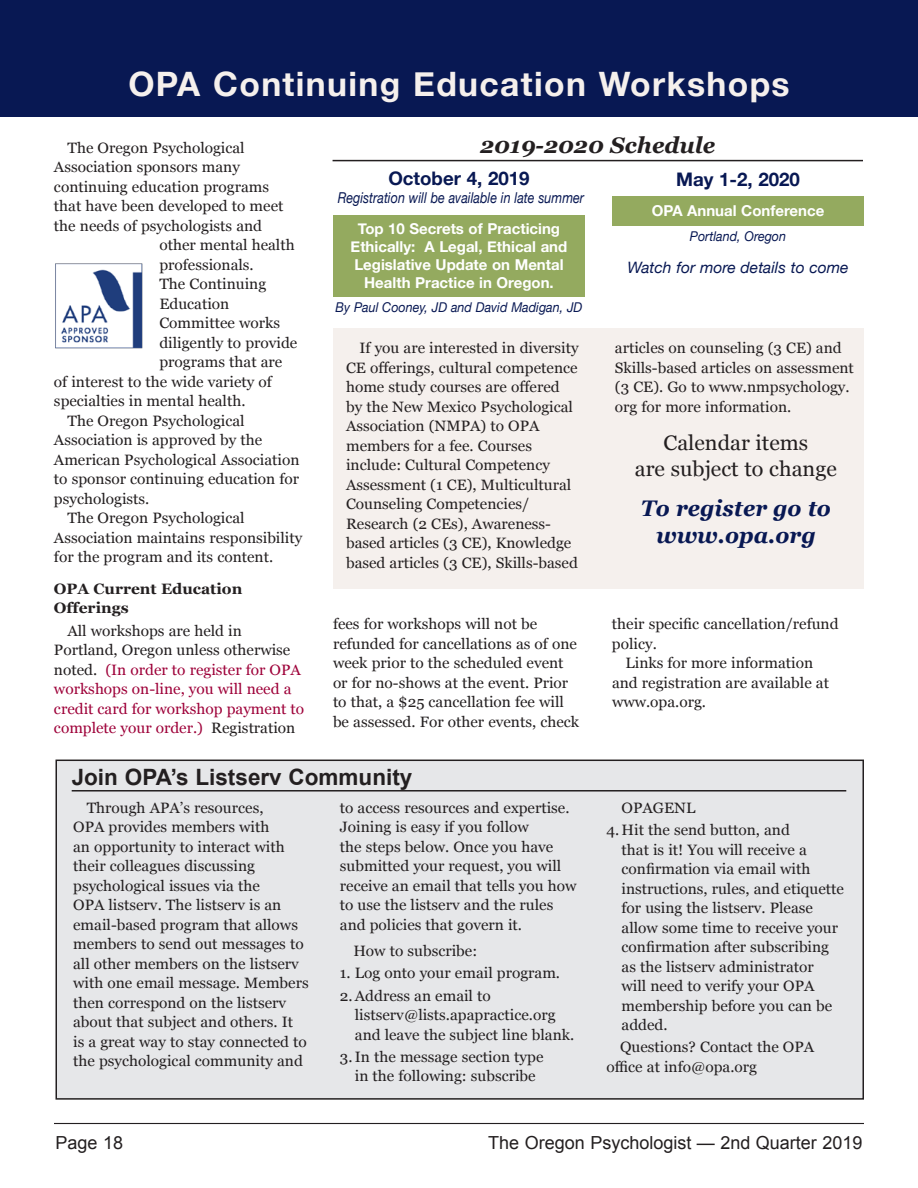
<style>
.page{position:relative;width:918px;height:1188px;background:#fff}
.page>*{position:absolute;margin:0;border:0;box-sizing:border-box;transform-origin:0 0}
.t1{font:700 33.6px "Helvetica Neue";letter-spacing:.04em;color:#f5f0ed}
.t2{font:700 22.5px "Arial";color:#231f20}
.t3{font:italic 700 22.5px/27px "Georgia";color:#081853;text-align:center}
.t4{font:italic 700 22.5px "Georgia";color:#231f20}
.t5{font:21px/25.2px "Georgia";color:#231f20;text-align:center}
.t6{font:700 18.75px "Helvetica Neue";color:#081853}
.t7{font:18px "Arial";color:#231f20}
.t8{font:italic 15.75px "Helvetica Neue";color:#081853}
.t9{font:15px/19.5px "Georgia";color:#231f20}
.t10{font:15px/19.5px "Georgia";color:#9e0039}
.t11{font:700 15px/18px "Helvetica Neue";color:#fff;text-align:center}
.t12{font:italic 15px "Helvetica Neue";color:#081853;scale:.84 1}
.t13{font:700 15px/19.5px "Georgia";color:#231f20}
.t14{font:italic 13.5px "Helvetica Neue";color:#081853;scale:.93 1}
.s1{color:#231f20}
</style>
<div class="page">
<div style="left:612px;top:197px;width:252px;height:29px;background:#94aa5f"></div>
<div style="left:333px;top:215px;width:252px;height:81px;background:#94aa5f"></div>
<hr style="left:333px;top:160px;width:530px;height:1px;background:#231f20">
<hr style="left:54px;top:1123px;width:810px;height:1px;background:#231f20">
<div style="left:0;top:0;width:918px;height:116px;background:#081853"></div>
<div style="left:333px;top:328px;width:531px;height:261px;background:#f5f0ed"></div>
<img style="left:55px;top:263px;width:88px;height:86px">
<div style="left:56px;top:760px;width:807px;height:339px;background:#e6e7e9"></div>
<div style="left:56px;top:760px;width:808px;height:340px;border:2px solid #231f20"></div>
<hr style="left:72px;top:790px;width:774px;height:2px;background:#231f20">
<h1 class="t1" style="left:128px;top:58px;width:663px">OPA Continuing Education Workshops</h1>
<p class="t9" style="left:68px;top:137px;width:179px">The Oregon Psychological</p>
<p class="t9" style="left:54px;top:157px;width:187px">Association sponsors many</p>
<p class="t9" style="left:54px;top:176px;width:217px">continuing education programs</p>
<p class="t9" style="left:54px;top:196px;width:231px">that have been developed to meet</p>
<p class="t9" style="left:54px;top:215px;width:210px">the needs of psychologists and</p>
<p class="t9" style="left:159px;top:235px;width:137px">other mental health</p>
<p class="t9" style="left:159px;top:254px;width:96px">professionals.</p>
<p class="t9" style="left:159px;top:274px;width:108px">The Continuing</p>
<p class="t9" style="left:159px;top:293px;width:71px">Education</p>
<p class="t9" style="left:159px;top:313px;width:122px">Committee works</p>
<p class="t9" style="left:159px;top:332px;width:140px">diligently to provide</p>
<p class="t9" style="left:159px;top:352px;width:124px">programs that are</p>
<p class="t9" style="left:54px;top:371px;width:219px">of interest to the wide variety of</p>
<p class="t9" style="left:54px;top:391px;width:193px">specialties in mental health.</p>
<p class="t9" style="left:68px;top:410px;width:179px">The Oregon Psychological</p>
<p class="t9" style="left:54px;top:430px;width:210px">Association is approved by the</p>
<p class="t9" style="left:54px;top:449px;width:247px">American Psychological Association</p>
<p class="t9" style="left:54px;top:469px;width:247px">to sponsor continuing education for</p>
<p class="t9" style="left:54px;top:488px;width:97px">psychologists.</p>
<p class="t9" style="left:68px;top:508px;width:179px">The Oregon Psychological</p>
<p class="t9" style="left:54px;top:527px;width:250px">Association maintains responsibility</p>
<p class="t9" style="left:54px;top:547px;width:221px">for the program and its content.</p>
<p class="t13" style="left:54px;top:578px;width:190px">OPA Current Education<br>Offerings</p>
<p class="t10" style="left:54px;top:620px;width:252px;text-indent:14px"><span class="s1">All workshops are held in Portland, Oregon unless otherwise noted.</span> (In order to register for OPA workshops on-line, you will need a credit card for workshop payment to complete your order.) <span class="s1">Registration</span></p>
<h2 class="t4" style="left:480px;top:129px;width:237px">2019-2020 Schedule</h2>
<p class="t6" style="left:388px;top:164px;width:143px">October 4, 2019</p>
<p class="t12" style="left:338px;top:187px;width:295px">Registration will be available in late summer</p>
<p class="t11" style="left:351px;top:220px;width:218px">Top 10 Secrets of Practicing<br>Ethically: A Legal, Ethical and<br>Legislative Update on Mental<br>Health Practice in Oregon.</p>
<p class="t14" style="left:336px;top:297px;width:267px">By Paul Cooney, JD and David Madigan, JD</p>
<p class="t6" style="left:676px;top:165px;width:125px">May 1-2, 2020</p>
<p class="t11" style="left:652px;top:203px;width:174px">OPA Annual Conference</p>
<p class="t14" style="left:690px;top:227px;width:105px">Portland, Oregon</p>
<p class="t8" style="left:627px;top:256px;width:223px">Watch for more details to come</p>
<p class="t9" style="left:346px;top:338px;width:234px;text-indent:14px">If you are interested in diversity<br>CE offerings, cultural competence home study courses are offered by the New Mexico Psychological<br>Association (NMPA) to OPA members for a fee. Courses include: Cultural Competency<br>Assessment (1 CE), Multicultural<br>Counseling Competencies/<br>Research (2 CEs), Awareness&shy;based articles (3 CE), Knowledge based articles (3 CE), Skills-based</p>
<p class="t9" style="left:615px;top:338px;width:241px">articles on counseling (3 CE) and<br>Skills-based articles on assessment (3 CE). Go to www.nmpsychology. org for more information.</p>
<h3 class="t5" style="left:635px;top:430px;width:204px">Calendar items<br>are subject to change</h3>
<h2 class="t3" style="left:641px;top:494px;width:192px">To register go to www.opa.org</h2>
<p class="t9" style="left:333px;top:614px;width:248px">fees for workshops will not be refunded for cancellations as of one week prior to the scheduled event or for no-shows at the event. Prior to that, a $25 cancellation fee will be assessed. For other events, check</p>
<p class="t9" style="left:612px;top:614px;width:228px">their specific cancellation/refund</p>
<p class="t9" style="left:612px;top:633px;width:46px">policy.</p>
<p class="t9" style="left:625px;top:653px;width:189px">Links for more information</p>
<p class="t9" style="left:612px;top:672px;width:219px">and registration are available at</p>
<p class="t9" style="left:612px;top:692px;width:96px">www.opa.org.</p>
<h2 class="t2" style="left:72px;top:762px;width:342px">Join OPA’s Listserv Community</h2>
<p class="t9" style="left:73px;top:797px;width:237px;text-indent:14px">Through APA’s resources,<br>OPA provides members with<br>an opportunity to interact with their colleagues discussing psychological issues via the<br>OPA listserv. The listserv is an email-based program that allows members to send out messages to all other members on the listserv with one email message. Members then correspond on the listserv about that subject and others. It<br>is a great way to stay connected to the psychological community and</p>
<p class="t9" style="left:340px;top:797px;width:238px">to access resources and expertise.<br>Joining is easy if you follow<br>the steps below. Once you have submitted your request, you will receive an email that tells you how to use the listserv and the rules and policies that govern it.</p>
<p class="t9" style="left:353px;top:941px;width:125px">How to subscribe:</p>
<p class="t9" style="left:340px;top:961px;width:222px;line-height:22.2px">1. Log onto your email program.<br>2.Address an email to</p>
<p class="t9" style="left:355px;top:1004px;width:221px">listserv@lists.apapractice.org and leave the subject line blank.</p>
<p class="t9" style="left:340px;top:1046px;width:205px;text-align:center">3.In the message section type in the following: subscribe</p>
<p class="t9" style="left:622px;top:797px;width:75px">OPAGENL</p>
<p class="t9" style="left:622px;top:820px;width:224px;text-indent:-15px">4. Hit the send button, and<br>that is it! You will receive a confirmation via email with instructions, rules, and etiquette for using the listserv. Please allow some time to receive your confirmation after subscribing as the listserv administrator<br>will need to verify your OPA membership before you can be added.</p>
<p class="t9" style="left:607px;top:1037px;width:209px;text-indent:14px">Questions? Contact the OPA office at info@opa.org</p>
<p class="t7" style="left:56px;top:1132px;width:69px">Page 18</p>
<p class="t7" style="left:488px;top:1132px;width:376px">The Oregon Psychologist — 2nd Quarter 2019</p>
</div>
